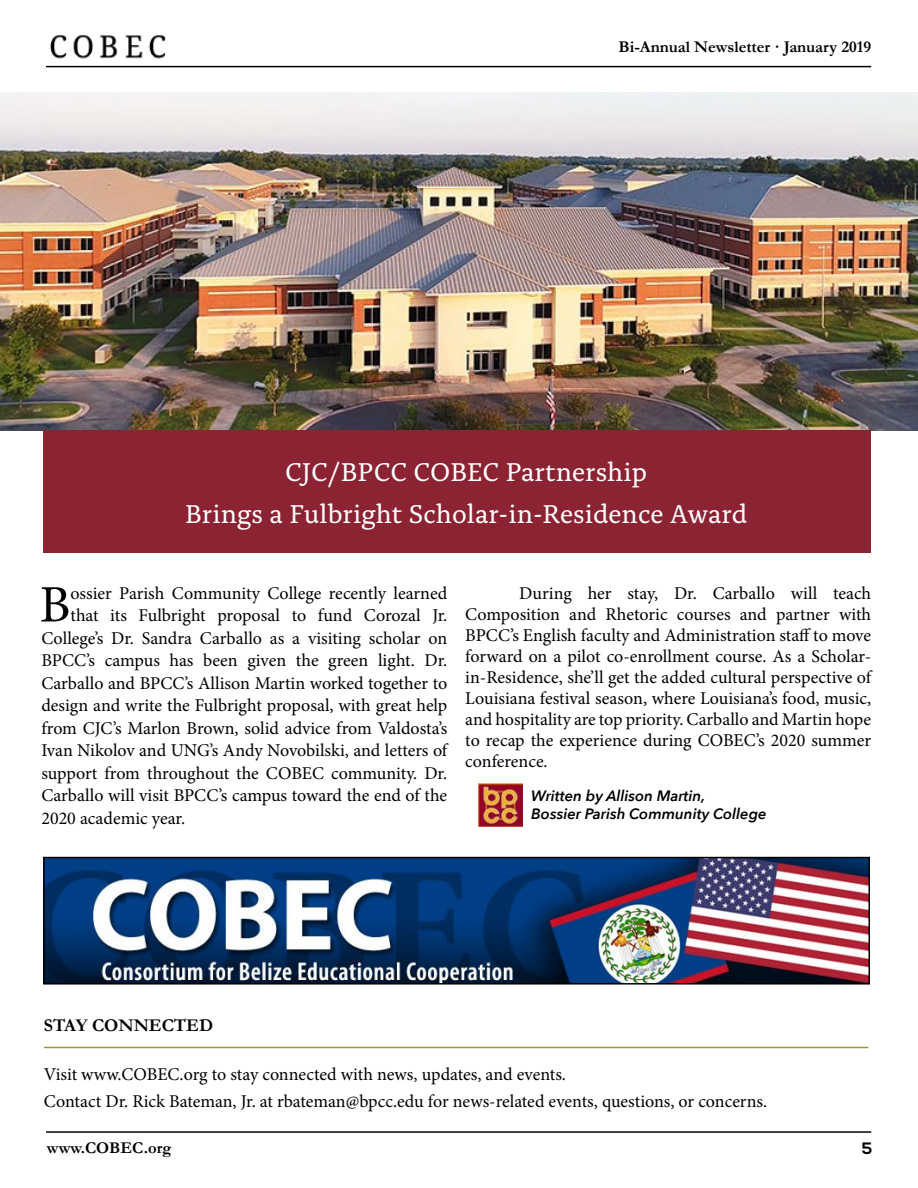
<style>
.page{position:relative;width:918px;height:1188px;background:#fff}
.page>*{position:absolute;margin:0;border:0;box-sizing:border-box;transform-origin:0 0}
.t1{font:52.65px "Minion Pro";color:#000}
.t2{font:27px/42px "Alda OTCEV";color:#fff;text-align:center}
.t3{font:18px/21px "Minion Pro";color:#000;text-align:justify}
.t4{font:700 18px "Garamond";color:#000}
.t5{font:700 16.5px "Garamond";color:#000}
.t6{font:700 16.5px "Nexa";color:#000}
.t7{font:italic 600 15px/18px "Avenir Next";color:#000}
</style>
<div class="page">
<img style="left:50px;top:35px;width:116px;height:24px">
<hr style="left:46px;top:66px;width:825px;height:1px;background:#000">
<hr style="left:46px;top:1131px;width:825px;height:2px;background:#000">
<img style="left:0;top:92px;width:918px;height:339px">
<div style="left:43px;top:430px;width:828px;height:123px;background:#8b2332"></div>
<img style="left:479px;top:783px;width:43px;height:44px">
<img style="left:46px;top:860px;width:821px;height:122px">
<div style="left:43px;top:857px;width:827px;height:128px;border:2px solid #000"></div>
<hr style="left:44px;top:1047px;width:824px;height:1px;background:#993">
<p class="t5" style="left:619px;top:35px;width:254px">Bi-Annual Newsletter · January 2019</p>
<h2 class="t2" style="left:185px;top:449px;width:564px">CJC/BPCC COBEC Partnership<br>Brings a Fulbright Scholar-in-Residence Award</h2>
<h1 class="t1" style="left:40px;top:569px;width:32px">B</h1>
<p class="t3" style="left:70px;top:583px;width:378px">ossier Parish Community College recently learned</p>
<p class="t3" style="left:70px;top:605px;width:378px">that its Fulbright proposal to fund Corozal Jr.</p>
<p class="t3" style="left:41px;top:628px;width:407px">College’s Dr. Sandra Carballo as a visiting scholar on</p>
<p class="t3" style="left:41px;top:650px;width:407px">BPCC’s campus has been given the green light. Dr.</p>
<p class="t3" style="left:41px;top:673px;width:407px">Carballo and BPCC’s Allison Martin worked together to</p>
<p class="t3" style="left:41px;top:695px;width:407px">design and write the Fulbright proposal, with great help</p>
<p class="t3" style="left:41px;top:718px;width:407px">from CJC’s Marlon Brown, solid advice from Valdosta’s</p>
<p class="t3" style="left:41px;top:740px;width:407px">Ivan Nikolov and UNG’s Andy Novobilski, and letters of</p>
<p class="t3" style="left:41px;top:763px;width:407px">support from throughout the COBEC community. Dr.</p>
<p class="t3" style="left:41px;top:785px;width:407px">Carballo will visit BPCC’s campus toward the end of the</p>
<p class="t3" style="left:41px;top:808px;width:145px">2020 academic year.</p>
<p class="t3" style="left:465px;top:583px;width:407px;text-indent:54px">During her stay, Dr. Carballo will teach Composition and Rhetoric courses and partner with BPCC’s English faculty and Administration staff to move forward on a pilot co-enrollment course. As a Scholar&shy;in-Residence, she’ll get the added cultural perspective of Louisiana festival season, where Louisiana’s food, music, and hospitality are top priority. Carballo and Martin hope to recap the experience during COBEC’s 2020 summer conference.</p>
<p class="t7" style="left:531px;top:786px;width:237px">Written by Allison Martin,<br>Bossier Parish Community College</p>
<p class="t4" style="left:44px;top:1014px;width:171px">STAY CONNECTED</p>
<p class="t3" style="left:44px;top:1061px;width:725px;line-height:27px">Visit www.COBEC.org to stay connected with news, updates, and events.<br>Contact Dr. Rick Bateman, Jr. at rbateman@bpcc.edu for news-related events, questions, or concerns.</p>
<p class="t5" style="left:47px;top:1136px;width:126px">www.COBEC.org</p>
<p class="t6" style="left:862px;top:1139px;width:12px">5</p>
</div>
